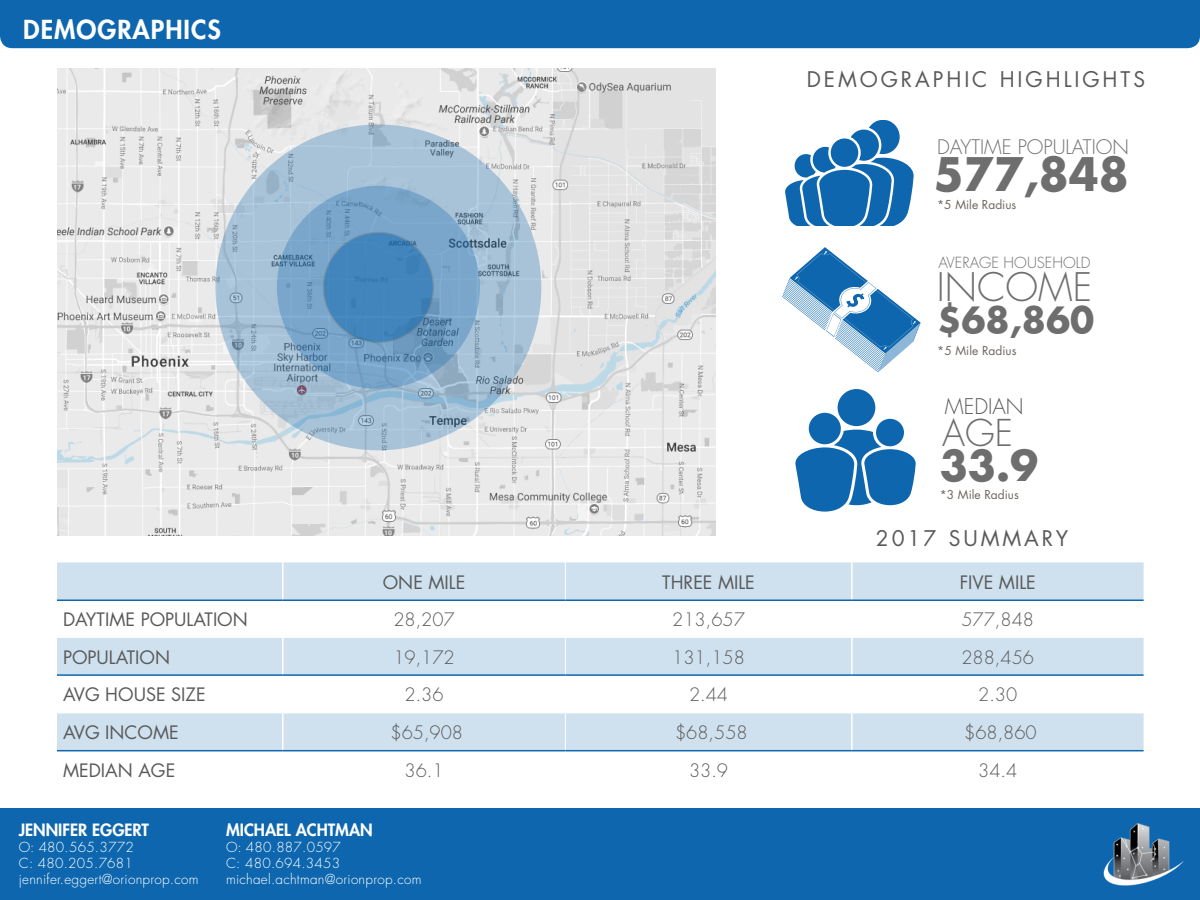
<style>
.page{position:relative;width:1200px;height:900px;background:#fff}
.page>*{position:absolute;margin:0;border:0;box-sizing:border-box;transform-origin:0 0}
.t1{font:700 45px "Futura Std";color:#6e6e6e}
.t2{font:700 41.1px "Futura Std";color:#6e6e6e}
.t3{font:300 38.4px "Futura Std";color:#6e6e6e}
.t4{font:300 36px "Futura Std";color:#6e6e6e}
.t5{font:700 35.25px "Futura Std";color:#6e6e6e}
.t6{font:800 25.5px "Futura Std";letter-spacing:.04em;color:#fff}
.t7{font:21px "Futura Std";letter-spacing:.14em;color:#5a5a5a}
.t8{font:300 21px "Futura Std";color:#5a5a5a}
.t9{font:300 19.5px "Futura Std";color:#6e6e6e}
.t10{font:300 18px "Futura Std";color:#5a5a5a}
.t11{font:18px "Futura Std";color:#5a5a5a}
.t12{font:800 16.5px "Futura Std";color:#fff}
.t13{font:300 14.85px "Futura Std";color:#6e6e6e}
.t14{font:300 13.5px/16.2px "Futura Std";letter-spacing:.02em;color:#fff}
.t15{font:12px "Futura Std";color:#6d685e}
</style>
<div class="page">
<div style="left:0;top:0;width:1200px;height:48px;background:#0e67ae"></div>
<img style="left:57px;top:68px;width:659px;height:467px">
<svg style="left:795px;top:389px;width:121px;height:123px"></svg>
<svg style="left:783px;top:247px;width:138px;height:125px"></svg>
<svg style="left:785px;top:120px;width:129px;height:106px"></svg>
<svg style="left:215px;top:124px;width:326px;height:326px;background:#a3bdd3"></svg>
<svg style="left:277px;top:186px;width:203px;height:203px;background:#75a1c6"></svg>
<div style="left:323px;top:232px;width:110px;height:110px;background:#4285bc;border-radius:50%"></div>
<div style="left:323px;top:232px;width:111px;height:111px;border:2px solid #6d685e;border-radius:50%"></div>
<div style="left:57px;top:562px;width:1087px;height:38px;background:#cfe1ef"></div>
<svg style="left:57px;top:638px;width:1087px;height:114px;fill:#cfe1ef"></svg>
<hr style="left:282px;top:562px;width:2px;height:38px;background:#fff">
<hr style="left:851px;top:562px;width:2px;height:38px;background:#fff">
<hr style="left:282px;top:637px;width:2px;height:37px;background:#fff">
<hr style="left:851px;top:637px;width:2px;height:37px;background:#fff">
<hr style="left:282px;top:676px;width:2px;height:37px;background:#fff">
<hr style="left:851px;top:676px;width:2px;height:37px;background:#fff">
<hr style="left:282px;top:713px;width:2px;height:37px;background:#fff">
<hr style="left:851px;top:713px;width:2px;height:37px;background:#fff">
<hr style="left:282px;top:751px;width:2px;height:38px;background:#fff">
<hr style="left:851px;top:751px;width:2px;height:38px;background:#fff">
<hr style="left:565px;top:562px;width:1px;height:38px;background:#fff">
<hr style="left:565px;top:637px;width:1px;height:37px;background:#fff">
<hr style="left:565px;top:676px;width:1px;height:37px;background:#fff">
<hr style="left:57px;top:713px;width:226px;height:1px;background:#fff">
<hr style="left:283px;top:713px;width:282px;height:1px;background:#fff">
<hr style="left:565px;top:713px;width:287px;height:1px;background:#fff">
<hr style="left:565px;top:713px;width:1px;height:37px;background:#fff">
<hr style="left:852px;top:713px;width:292px;height:1px;background:#fff">
<hr style="left:565px;top:751px;width:1px;height:38px;background:#fff">
<hr style="left:57px;top:600px;width:226px;height:1px;background:#0e67ae">
<hr style="left:283px;top:600px;width:282px;height:1px;background:#0e67ae">
<hr style="left:565px;top:600px;width:287px;height:1px;background:#0e67ae">
<hr style="left:852px;top:600px;width:292px;height:1px;background:#0e67ae">
<hr style="left:57px;top:674px;width:226px;height:2px;background:#0e67ae">
<hr style="left:283px;top:674px;width:282px;height:2px;background:#0e67ae">
<hr style="left:565px;top:674px;width:287px;height:2px;background:#0e67ae">
<hr style="left:852px;top:674px;width:292px;height:2px;background:#0e67ae">
<hr style="left:57px;top:750px;width:226px;height:1px;background:#0e67ae">
<hr style="left:283px;top:750px;width:282px;height:1px;background:#0e67ae">
<hr style="left:565px;top:750px;width:287px;height:1px;background:#0e67ae">
<hr style="left:852px;top:750px;width:292px;height:1px;background:#0e67ae">
<div style="left:0;top:808px;width:1200px;height:92px;background:#0e67ae"></div>
<img style="left:1103px;top:823px;width:80px;height:63px">
<p class="t6" style="left:23px;top:14px;width:199px">DEMOGRAPHICS</p>
<p class="t7" style="left:807px;top:65px;width:340px">DEMOGRAPHIC HIGHLIGHTS</p>
<p class="t9" style="left:937px;top:135px;width:193px">DAYTIME POPULATION</p>
<p class="t1" style="left:934px;top:144px;width:197px">577,848</p>
<p class="t15" style="left:937px;top:197px;width:81px">*5 Mile Radius</p>
<p class="t13" style="left:939px;top:254px;width:153px">AVERAGE HOUSEHOLD</p>
<p class="t3" style="left:937px;top:263px;width:157px">INCOME</p>
<p class="t5" style="left:937px;top:297px;width:159px">$68,860</p>
<p class="t15" style="left:937px;top:343px;width:81px">*5 Mile Radius</p>
<p class="t8" style="left:945px;top:394px;width:80px">MEDIAN</p>
<p class="t4" style="left:942px;top:411px;width:72px">AGE</p>
<p class="t2" style="left:940px;top:438px;width:100px">33.9</p>
<p class="t15" style="left:940px;top:487px;width:81px">*3 Mile Radius</p>
<p class="t7" style="left:876px;top:525px;width:194px">2017 SUMMARY</p>
<p class="t11" style="left:383px;top:571px;width:84px">ONE MILE</p>
<p class="t11" style="left:662px;top:571px;width:94px">THREE MILE</p>
<p class="t11" style="left:960px;top:571px;width:78px">FIVE MILE</p>
<p class="t11" style="left:63px;top:608px;width:186px">DAYTIME POPULATION</p>
<p class="t10" style="left:393px;top:609px;width:63px">28,207</p>
<p class="t10" style="left:672px;top:609px;width:74px">213,657</p>
<p class="t10" style="left:961px;top:609px;width:74px">577,848</p>
<p class="t11" style="left:63px;top:646px;width:109px">POPULATION</p>
<p class="t10" style="left:393px;top:646px;width:63px">19,172</p>
<p class="t10" style="left:672px;top:646px;width:74px">131,158</p>
<p class="t10" style="left:961px;top:646px;width:74px">288,456</p>
<p class="t11" style="left:63px;top:683px;width:144px">AVG HOUSE SIZE</p>
<p class="t10" style="left:405px;top:684px;width:41px">2.36</p>
<p class="t10" style="left:689px;top:684px;width:41px">2.44</p>
<p class="t10" style="left:978px;top:684px;width:41px">2.30</p>
<p class="t11" style="left:63px;top:721px;width:117px">AVG INCOME</p>
<p class="t10" style="left:391px;top:722px;width:74px">$65,908</p>
<p class="t10" style="left:675px;top:722px;width:74px">$68,558</p>
<p class="t10" style="left:964px;top:722px;width:74px">$68,860</p>
<p class="t11" style="left:63px;top:759px;width:114px">MEDIAN AGE</p>
<p class="t10" style="left:405px;top:760px;width:41px">36.1</p>
<p class="t10" style="left:689px;top:760px;width:41px">33.9</p>
<p class="t10" style="left:978px;top:760px;width:41px">34.4</p>
<p class="t12" style="left:19px;top:819px;width:132px">JENNIFER EGGERT</p>
<p class="t14" style="left:19px;top:839px;width:116px">O: 480.565.3772<br>C: 480.205.7681</p>
<p class="t14" style="left:19px;top:872px;width:181px">jennifer.eggert@orionprop.com</p>
<p class="t12" style="left:226px;top:819px;width:148px">MICHAEL ACHTMAN</p>
<p class="t14" style="left:226px;top:839px;width:116px">O: 480.887.0597<br>C: 480.694.3453</p>
<p class="t14" style="left:226px;top:872px;width:197px">michael.achtman@orionprop.com</p>
</div>
